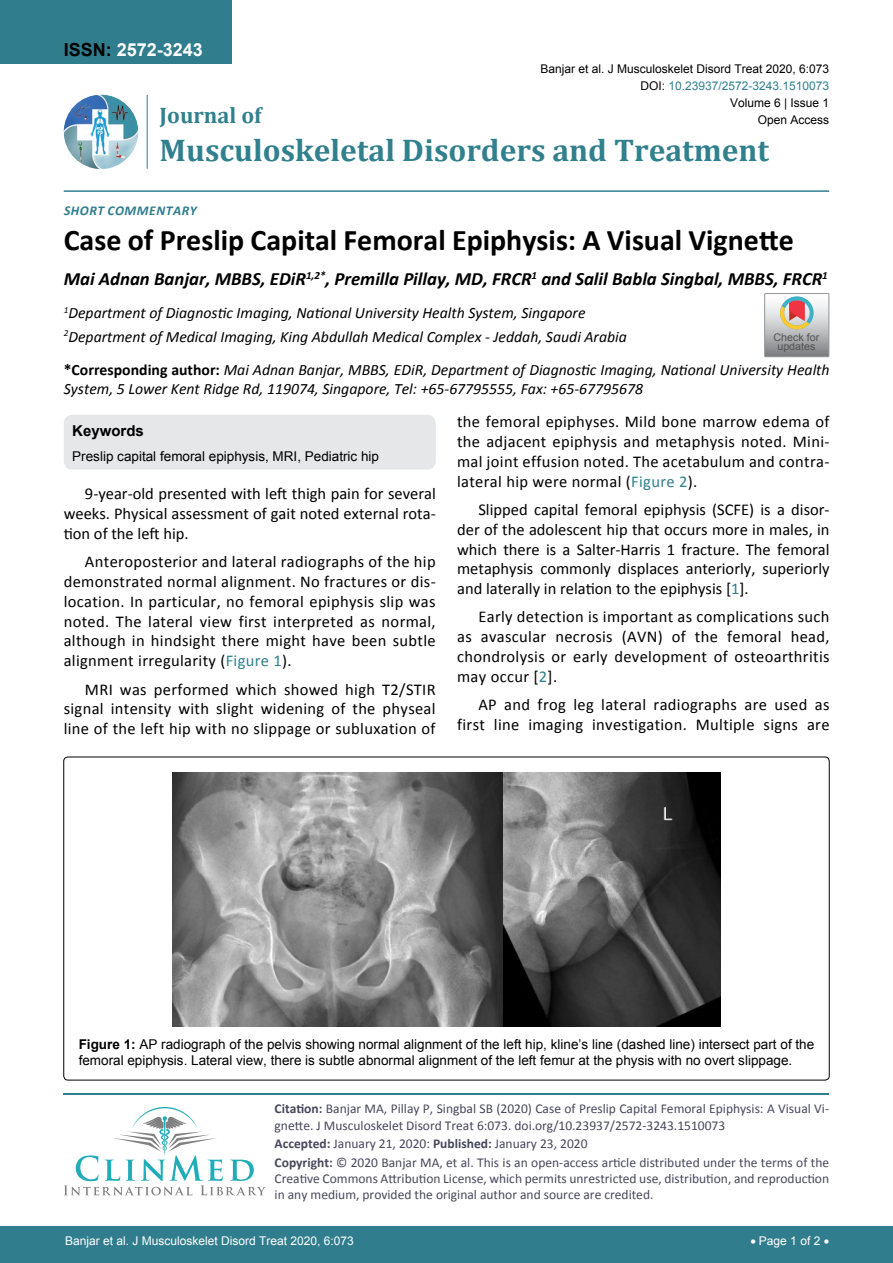
<style>
.page{position:relative;width:893px;height:1263px;background:#fff}
.page>*{position:absolute;margin:0;border:0;box-sizing:border-box;transform-origin:0 0}
.t1{font:700 31.5px "Cambria";color:#30808d}
.t2{font:700 30px "Calibri";color:#000}
.t3{font:700 22.5px "Cambria";color:#30808d}
.t4{font:italic 700 18.75px "Calibri";color:#000}
.t5{font:700 18px "Arial";color:#fff}
.t6{font:16.5px/19.8px "Calibri";letter-spacing:.02em;color:#000;text-align:justify}
.t7{font:italic 15.75px/23.1px "Calibri";color:#000}
.t8{font:700 15px "Arial";color:#000}
.t9{font:13.5px/16.2px "Calibri";color:#47475c}
.t10{font:13.5px/16.2px "Arial";color:#000}
.t11{font:italic 700 13.5px "Calibri";letter-spacing:.04em;color:#307d8d}
.t12{font:12px "Arial";color:#000}
.t13{font:12px "Arial";color:#fff}
.t14{font:12px "Arial";color:#30808d}
.t15{font:10.5px/9px "Arial";color:#535353;text-align:center}
.s1{color:#000}
.s2{font-weight:700;font-style:normal}
.s3{color:#30808d}
.s4{font-weight:700}
</style>
<div class="page">
<img style="left:64px;top:95px;width:74px;height:74px;border-radius:37px">
<hr style="left:147px;top:95px;width:1px;height:74px;background:#307d8d">
<hr style="left:64px;top:190px;width:765px;height:2px;background:#307d8d">
<div style="left:0;top:1226px;width:893px;height:37px;background:#307d8d"></div>
<div style="left:0;top:0;width:231px;height:64px;background:#307d8d"></div>
<hr style="left:64px;top:1093px;width:765px;height:2px;background:#30808d">
<svg style="left:64px;top:1107px;width:202px;height:88px"></svg>
<div style="left:764px;top:293px;width:65px;height:64px;border:1px solid #939598"></div>
<svg style="left:765px;top:294px;width:64px;height:63px;background:#bdb6b3"></svg>
<div style="left:64px;top:415px;width:372px;height:55px;background:#e6e7e8;border-radius:9px"></div>
<img style="left:173px;top:772px;width:547px;height:254px">
<p class="t5" style="left:64px;top:38px;width:141px"><span class="s1">ISSN:</span> 2572-3243</p>
<p class="t12" style="left:540px;top:60px;width:290px">Banjar et al. J Musculoskelet Disord Treat 2020, 6:073</p>
<p class="t12" style="left:730px;top:95px;width:101px">Volume 6 | Issue 1</p>
<p class="t14" style="left:640px;top:78px;width:190px"><span class="s1">DOI:</span> 10.23937/2572-3243.1510073</p>
<h3 class="t3" style="left:160px;top:100px;width:103px">Journal of</h3>
<h1 class="t1" style="left:160px;top:128px;width:611px">Musculoskeletal Disorders and Treatment</h1>
<p class="t12" style="left:758px;top:112px;width:73px">Open Access</p>
<p class="t11" style="left:64px;top:202px;width:73px">Shor t Comme</p>
<p class="t11" style="left:156px;top:202px;width:42px">ntar y</p>
<h2 class="t2" style="left:64px;top:221px;width:731px">Case of Preslip Capital Femoral Epiphysis: A Visual Vignette</h2>
<p class="t4" style="left:64px;top:267px;width:766px">Mai Adnan Banjar, MBBS, EDiR<sup>1,2*</sup>, Premilla Pillay, MD, FRCR<sup>1</sup> and Salil Babla Singbal, MBBS, FRCR<sup>1</sup></p>
<p class="t7" style="left:64px;top:301px;width:565px"><sup>1</sup>Department of Diagnostic Imaging, National University Health System, Singapore<br><sup>2</sup>Department of Medical Imaging, King Abdullah Medical Complex - Jeddah, Saudi Arabia</p>
<p class="t7" style="left:64px;top:359px;width:767px;line-height:18.9px"><span class="s2">*Corresponding author:</span> Mai Adnan Banjar, MBBS, EDiR, Department of Diagnostic Imaging, National University Health<br>System, 5 Lower Kent Ridge Rd, 119074, Singapore, Tel: +65-67795555, Fax: +65-67795678</p>
<p class="t15" style="left:773px;top:333px;width:47px">Check for updates</p>
<p class="t8" style="left:72px;top:421px;width:73px">Keywords</p>
<p class="t10" style="left:72px;top:448px;width:308px">Preslip capital femoral epiphysis, MRI, Pediatric hip</p>
<p class="t6" style="left:64px;top:484px;width:374px;text-indent:21px">9-year-old presented with left thigh pain for several weeks. Physical assessment of gait noted external rota&shy;tion of the left hip.</p>
<p class="t6" style="left:64px;top:552px;width:373px;text-indent:21px">Anteroposterior and lateral radiographs of the hip demonstrated normal alignment. No fractures or dis&shy;location. In particular, no femoral epiphysis slip was noted. The lateral view first interpreted as normal, although in hindsight there might have been subtle alignment irregularity (<span class="s3">Figure 1</span>).</p>
<p class="t6" style="left:64px;top:679px;width:373px;text-indent:21px">MRI was performed which showed high T2/STIR signal intensity with slight widening of the physeal line of the left hip with no slippage or subluxation of</p>
<p class="t6" style="left:457px;top:412px;width:374px">the femoral epiphyses. Mild bone marrow edema of the adjacent epiphysis and metaphysis noted. Mini&shy;mal joint effusion noted. The acetabulum and contra&shy;lateral hip were normal (<span class="s3">Figure 2</span>).</p>
<p class="t6" style="left:457px;top:500px;width:374px;text-indent:21px">Slipped capital femoral epiphysis (SCFE) is a disor&shy;der of the adolescent hip that occurs more in males, in which there is a Salter-Harris 1 fracture. The femoral metaphysis commonly displaces anteriorly, superiorly and laterally in relation to the epiphysis [<span class="s3">1</span>].</p>
<p class="t6" style="left:457px;top:607px;width:374px;text-indent:21px">Early detection is important as complications such as avascular necrosis (AVN) of the femoral head, chondrolysis or early development of osteoarthritis may occur [<span class="s3">2</span>].</p>
<p class="t6" style="left:457px;top:695px;width:374px;text-align:right">AP and frog leg lateral radiographs are used as first line imaging investigation. Multiple signs are</p>
<p class="t10" style="left:79px;top:1036px;width:737px"><span class="s4">Figure 1:</span> AP radiograph of the pelvis showing normal alignment of the left hip, kline’s line (dashed line) intersect part of the femoral epiphysis. Lateral view, there is subtle abnormal alignment of the left femur at the physis with no overt slippage.</p>
<p class="t9" style="left:275px;top:1101px;width:556px"><span class="s4">Citation:</span> Banjar MA, Pillay P, Singbal SB (2020) Case of Preslip Capital Femoral Epiphysis: A Visual Vi&shy;gnette. J Musculoskelet Disord Treat 6:073. doi.org/10.23937/2572-3243.1510073</p>
<p class="t9" style="left:275px;top:1134px;width:556px;line-height:18.6px"><span class="s4">Accepted:</span> January 21, 2020: <span class="s4">Published:</span> January 23, 2020<br><span class="s4">Copyright:</span> © 2020 Banjar MA, et al. This is an open-access article distributed under the terms of the</p>
<p class="t9" style="left:275px;top:1170px;width:556px">Creative Commons Attribution License, which permits unrestricted use, distribution, and reproduction in any medium, provided the original author and source are credited.</p>
<p class="t13" style="left:65px;top:1233px;width:290px">Banjar et al. J Musculoskelet Disord Treat 2020, 6:073</p>
<p class="t13" style="left:750px;top:1233px;width:80px">• Page 1 of 2 •</p>
</div>
